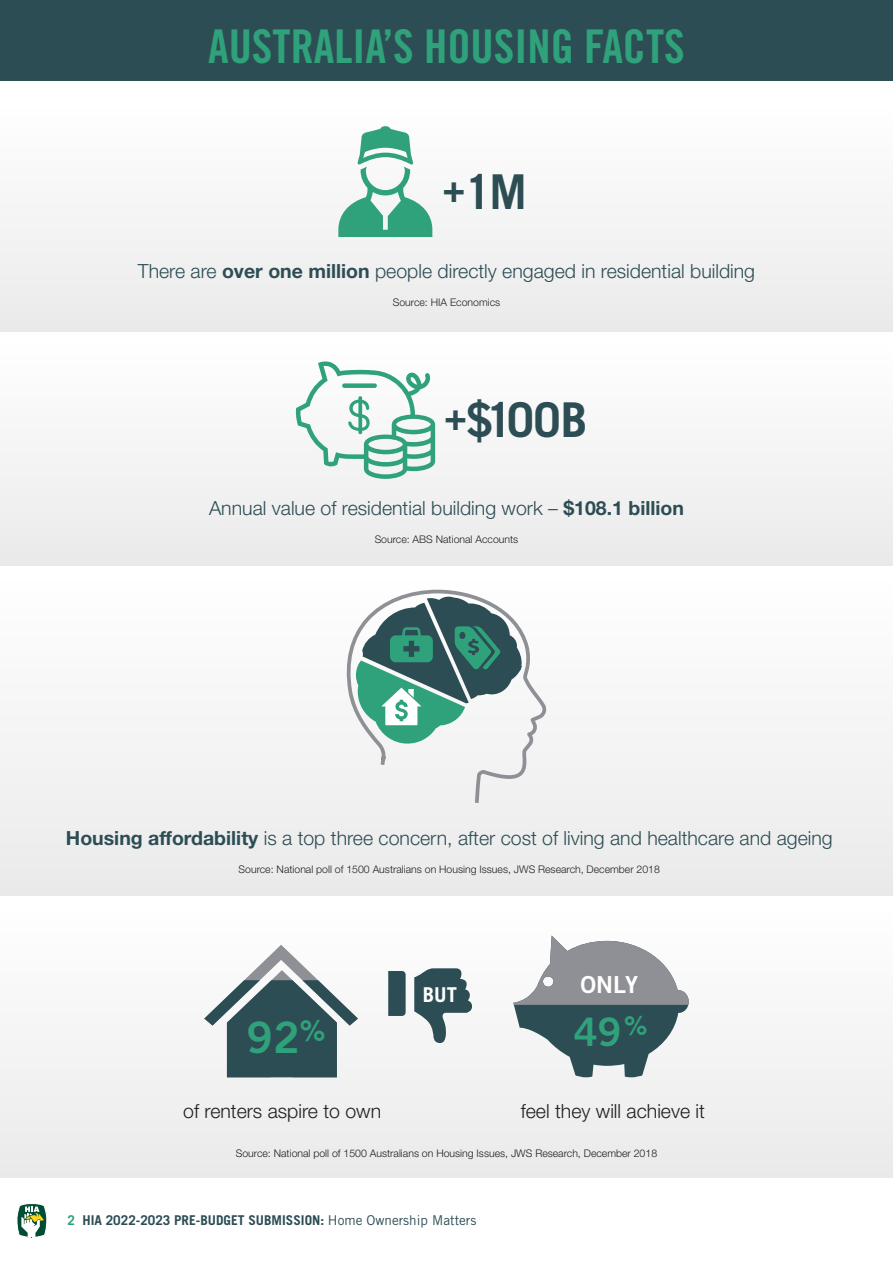
<style>
.page{position:relative;width:893px;height:1263px;background:#fff}
.page>*{position:absolute;margin:0;border:0;box-sizing:border-box;transform-origin:0 0}
.body_copy{font:700 48px "Trade Gothic";letter-spacing:-.02em;color:#2d4d54}
.imperative_heads{font:46.5px "Trade Gothic LT Pro Bd Cn 20";color:#30a27b}
.t1{font:43.35px "Trade Gothic Bold Two";color:#30a27b}
.t2{font:39.3px "Trade Gothic Bold Two";color:#30a27b}
.t3{font:23.4px "Trade Gothic Bold Two";color:#fff}
.t4{font:700 20.4px "Trade Gothic";color:#fff}
.infographic_body{font:300 19.5px "Helvetica Neue LT Std";color:#2d4d54}
.info_text{font:300 19.5px "Helvetica Neue LT Std";color:#231f20}
.SUBHEADS{font:700 13.5px "Trade Gothic LT Pro";color:#2d4d54}
.Source_for_infograph{font:300 10.5px "Helvetica Neue LT Std";color:#231f20}
.s1{font-size:36px}
.s2{font-weight:700}
.s3{color:#30a27b}
.s4{font-weight:400}
</style>
<div class="page">
<svg style="left:17px;top:1203px;width:30px;height:34px"></svg>
<div style="left:0;top:0;width:893px;height:81px;background:#2d4d54"></div>
<div style="left:0;top:106px;width:893px;height:226px;background:#f4f4f4"></div>
<svg style="left:338px;top:126px;width:94px;height:111px"></svg>
<div style="left:0;top:344px;width:893px;height:222px;background:#f4f4f4"></div>
<svg style="left:295px;top:361px;width:140px;height:118px"></svg>
<div style="left:0;top:578px;width:893px;height:318px;background:#f3f4f4"></div>
<svg style="left:346px;top:588px;width:202px;height:215px"></svg>
<div style="left:0;top:909px;width:893px;height:269px;background:#f2f3f3"></div>
<svg style="left:414px;top:968px;width:58px;height:75px"></svg>
<svg style="left:388px;top:971px;width:18px;height:45px"></svg>
<svg style="left:513px;top:935px;width:176px;height:143px"></svg>
<svg style="left:204px;top:945px;width:154px;height:132px"></svg>
<p class="imperative_heads" style="left:208px;top:18px;width:478px">AUSTRALIA’S HOUSING FACTS</p>
<p class="body_copy" style="left:443px;top:163px;width:85px"><span class="s1">+</span>1M</p>
<p class="infographic_body" style="left:138px;top:259px;width:619px">There are <span class="s2">over one million</span> people directly engaged in residential building</p>
<p class="Source_for_infograph" style="left:393px;top:296px;width:109px">Source: HIA Economics</p>
<p class="body_copy" style="left:445px;top:390px;width:144px"><span class="s1">+</span>$100B</p>
<p class="infographic_body" style="left:209px;top:496px;width:476px">Annual value of residential building work – <span class="s2">$108.1 billion</span></p>
<p class="Source_for_infograph" style="left:375px;top:533px;width:145px">Source: ABS National Accounts</p>
<p class="infographic_body" style="left:66px;top:826px;width:768px"><span class="s2">Housing affordability</span> is a top three concern, after cost of living and healthcare and ageing</p>
<p class="Source_for_infograph" style="left:239px;top:863px;width:423px">Source: National poll of 1500 Australians on Housing Issues, JWS Research, December 2018</p>
<h3 class="t1" style="left:247px;top:1010px;width:80px">92<sup>%</sup></h3>
<h3 class="t4" style="left:423px;top:982px;width:36px">BUT</h3>
<h3 class="t3" style="left:580px;top:970px;width:59px">ONLY</h3>
<h3 class="t2" style="left:574px;top:1007px;width:75px">49<sup>%</sup></h3>
<p class="info_text" style="left:183px;top:1099px;width:199px">of renters aspire to own</p>
<p class="info_text" style="left:521px;top:1099px;width:186px">feel they will achieve it</p>
<p class="Source_for_infograph" style="left:236px;top:1146px;width:423px">Source: National poll of 1500 Australians on Housing Issues, JWS Research, December 2018</p>
<p class="SUBHEADS" style="left:68px;top:1212px;width:410px"><span class="s3">2</span> HIA 2022-2023 PRE-BUDGET SUBMISSION: <span class="s4">Home Ownership Matters</span></p>
</div>
